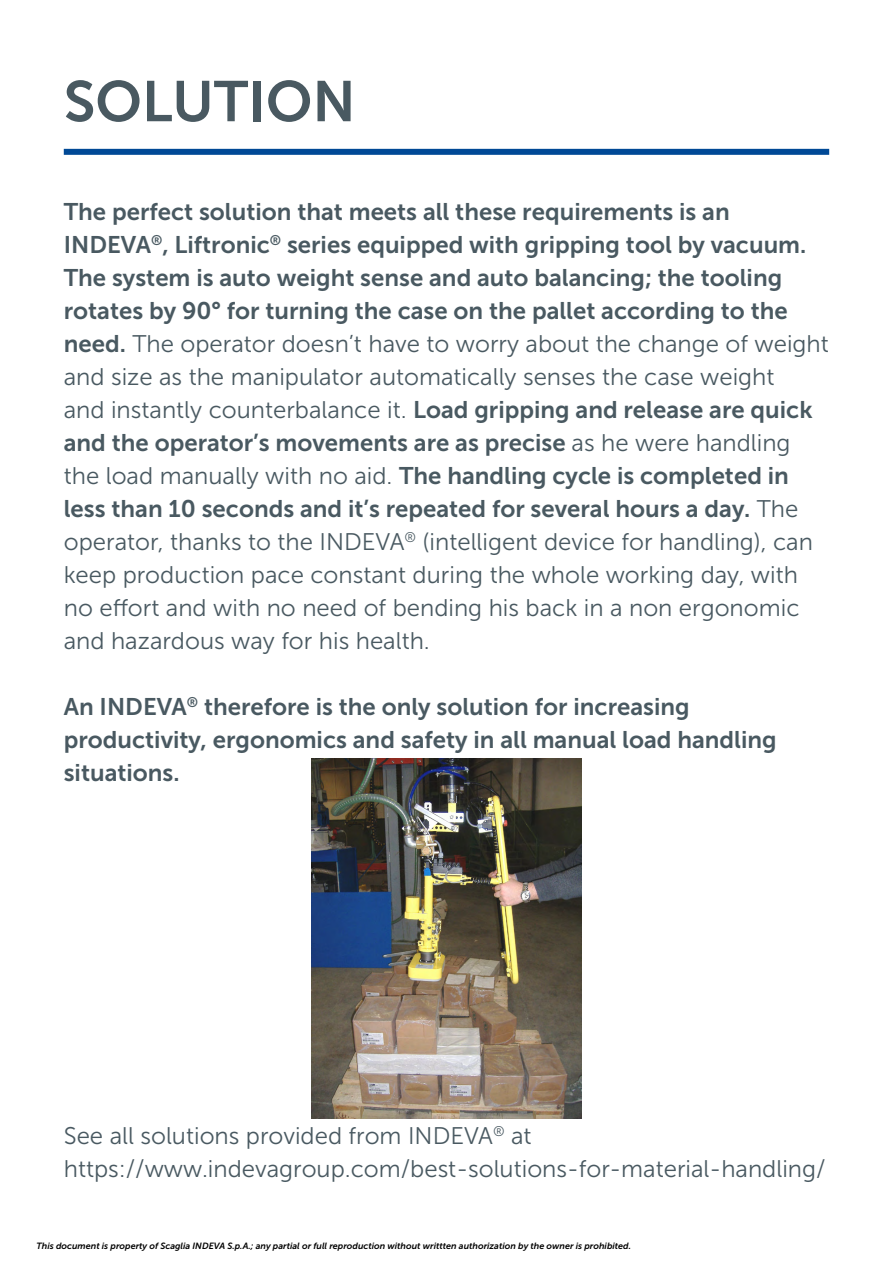
<style>
.page{position:relative;width:893px;height:1263px;background:#fff}
.page>*{position:absolute;margin:0;border:0;box-sizing:border-box;transform-origin:0 0}
.t1{font:57px "Museo Sans 700";color:#495961}
.t2{font:24px/33px "Museo Sans 700";color:#495961}
.t3{font:24px/33px "Museo Sans 300";color:#495961}
.t4{font:italic 9px "Museo Sans 700";color:#000}
.s1{font-family:"Museo Sans 700"}
.s2{font-family:"Museo Sans 300"}
</style>
<div class="page">
<div style="left:64px;top:149px;width:765px;height:6px;background:#004996"></div>
<img style="left:312px;top:759px;width:269px;height:359px">
<h1 class="t1" style="left:64px;top:70px;width:293px">SOLUTION</h1>
<p class="t2" style="left:64px;top:195px;width:744px">The perfect solution that meets all these requirements is an INDEVA<sup>®</sup>, Liftronic<sup>®</sup> series equipped with gripping tool by vacuum.<br>The system is auto weight sense and auto balancing; the tooling rotates by 90° for turning the case on the pallet according to the</p>
<p class="t3" style="left:64px;top:328px;width:766px"><span class="s1">need.</span> The operator doesn’t have to worry about the change of weight and size as the manipulator automatically senses the case weight</p>
<p class="t2" style="left:64px;top:393px;width:750px"><span class="s2">and instantly counterbalance it.</span> Load gripping and release are quick and the operator’s movements are as precise <span class="s2">as he were handling the load manually with no aid.</span> The handling cycle is completed in less than 10 seconds and it’s repeated for several hours a day. <span class="s2">The</span></p>
<p class="t3" style="left:64px;top:526px;width:751px">operator, thanks to the INDEVA<sup>®</sup> (intelligent device for handling), can keep production pace constant during the whole working day, with no effort and with no need of bending his back in a non ergonomic and hazardous way for his health.</p>
<p class="t2" style="left:64px;top:690px;width:714px">An INDEVA<sup>®</sup> therefore is the only solution for increasing productivity, ergonomics and safety in all manual load handling situations.</p>
<p class="t3" style="left:64px;top:1120px;width:763px">See all solutions provided from INDEVA<sup>®</sup> at https://www.indevagroup.com/best-solutions-for-material-handling/</p>
<p class="t4" style="left:37px;top:1240px;width:596px">This document is property of Scaglia INDEVA S.p.A.; any partial or full reproduction without writtten authorization by the owner is prohibited.</p>
</div>
